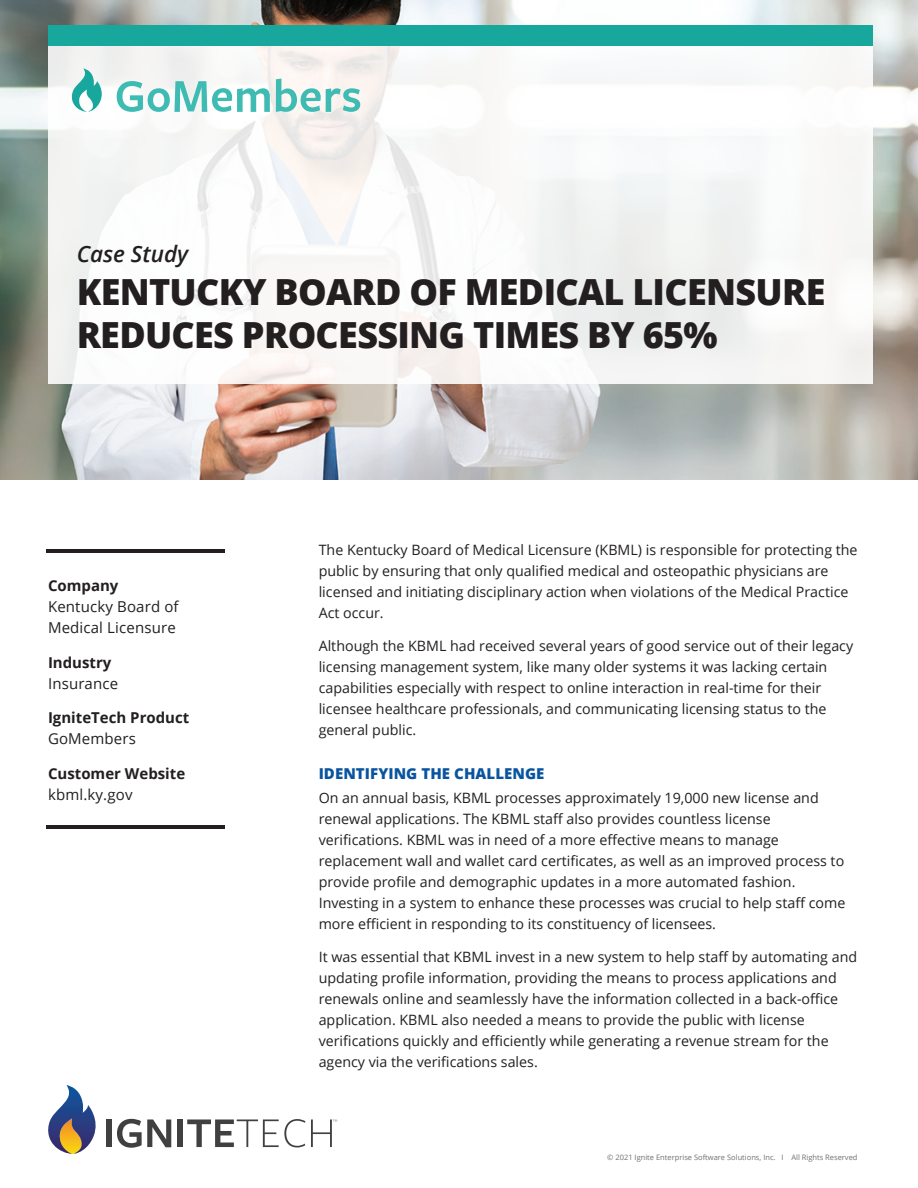
<style>
.page{position:relative;width:918px;height:1188px;background:#fff}
.page>*{position:absolute;margin:0;border:0;box-sizing:border-box;transform-origin:0 0}
.t1{font:800 36px/43.2px "Open Sans";letter-spacing:-.02em;color:#231f20}
.t2{font:italic 600 22.5px "Open Sans";color:#231f20}
.t3{font:15px/21px "Open Sans";letter-spacing:.01em;color:#231f20}
.t4{font:700 15px "Open Sans";color:#231f20}
.t5{font:800 15px "Open Sans";letter-spacing:.005em;color:#08549f}
.t6{font:14.25px/21px "Open Sans";color:#231f20}
.t7{font:7.5px "Open Sans";color:#717173}
</style>
<div class="page">
<img style="left:0;top:0;width:918px;height:480px">
<svg style="left:48px;top:46px;width:825px;height:337px"></svg>
<div style="left:48px;top:25px;width:825px;height:21px;background:#18a79d"></div>
<svg style="left:70px;top:68px;width:35px;height:44px"></svg>
<svg style="left:117px;top:81px;width:153px;height:31px"></svg>
<svg style="left:276px;top:79px;width:84px;height:33px"></svg>
<hr style="left:46px;top:549px;width:179px;height:3px;background:#231f20">
<hr style="left:46px;top:825px;width:179px;height:3px;background:#231f20">
<svg style="left:48px;top:1085px;width:48px;height:69px"></svg>
<div style="left:107px;top:1119px;width:5px;height:28px;background:#414041"></div>
<svg style="left:117px;top:1119px;width:54px;height:29px"></svg>
<div style="left:178px;top:1119px;width:5px;height:28px;background:#414041"></div>
<svg style="left:187px;top:1119px;width:118px;height:28px"></svg>
<svg style="left:311px;top:1119px;width:26px;height:28px"></svg>
<h2 class="t2" style="left:77px;top:238px;width:113px">Case Study</h2>
<h1 class="t1" style="left:77px;top:268px;width:750px">KENTUCKY BOARD OF MEDICAL LICENSURE<br>REDUCES PROCESSING TIMES BY 65%</h1>
<p class="t4" style="left:48px;top:575px;width:72px">Company</p>
<p class="t3" style="left:48px;top:596px;width:132px">Kentucky Board of<br>Medical Licensure</p>
<p class="t4" style="left:48px;top:652px;width:65px">Industry</p>
<p class="t3" style="left:48px;top:672px;width:72px">Insurance</p>
<p class="t4" style="left:48px;top:707px;width:143px">IgniteTech Product</p>
<p class="t3" style="left:48px;top:728px;width:89px">GoMembers</p>
<p class="t4" style="left:48px;top:763px;width:139px">Customer Website</p>
<p class="t3" style="left:48px;top:783px;width:86px">kbml.ky.gov</p>
<p class="t6" style="left:319px;top:539px;width:540px">The Kentucky Board of Medical Licensure (KBML) is responsible for protecting the public by ensuring that only qualified medical and osteopathic physicians are licensed and initiating disciplinary action when violations of the Medical Practice Act occur.</p>
<p class="t6" style="left:319px;top:635px;width:536px">Although the KBML had received several years of good service out of their legacy licensing management system, like many older systems it was lacking certain capabilities especially with respect to online interaction in real-time for their licensee healthcare professionals, and communicating licensing status to the general public.</p>
<p class="t5" style="left:319px;top:762px;width:227px">IDENTIFYING THE CHALLENGE</p>
<p class="t6" style="left:319px;top:787px;width:528px">On an annual basis, KBML processes approximately 19,000 new license and renewal applications. The KBML staff also provides countless license verifications. KBML was in need of a more effective means to manage replacement wall and wallet card certificates, as well as an improved process to provide profile and demographic updates in a more automated fashion.<br>Investing in a system to enhance these processes was crucial to help staff come more efficient in responding to its constituency of licensees.</p>
<p class="t6" style="left:319px;top:946px;width:540px">It was essential that KBML invest in a new system to help staff by automating and updating profile information, providing the means to process applications and renewals online and seamlessly have the information collected in a back-office application. KBML also needed a means to provide the public with license verifications quickly and efficiently while generating a revenue stream for the agency via the verifications sales.</p>
<p class="t7" style="left:607px;top:1152px;width:252px">© 2021 Ignite Enterprise Software Solutions, Inc. I All Rights Reserved</p>
</div>
